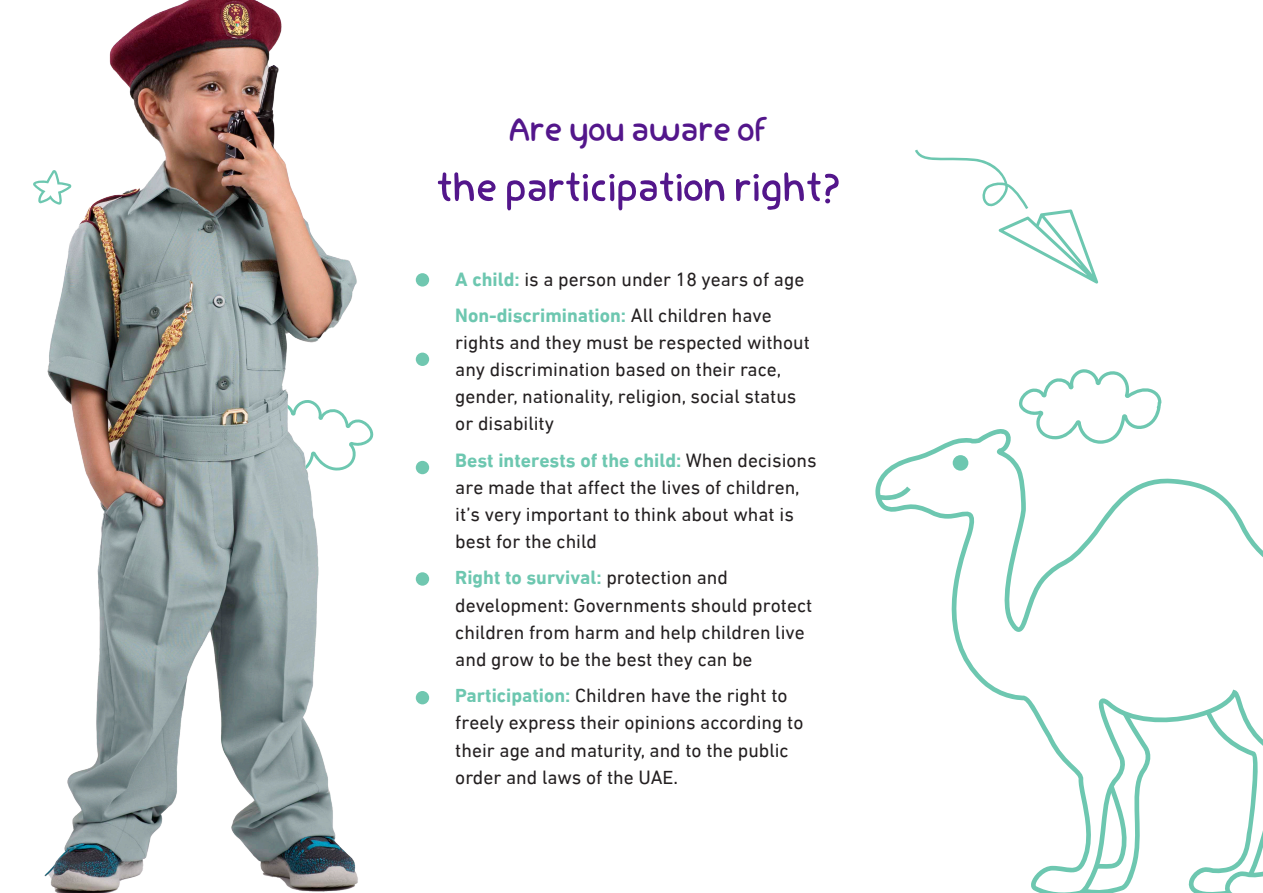
<style>
.page{position:relative;width:1263px;height:893px;background:#fff}
.page>*{position:absolute;margin:0;border:0;box-sizing:border-box;transform-origin:0 0}
.t1{font:300 57.45px "FF Hekaya";color:#53168b}
.t2{font:300 48.45px "FF Hekaya";color:#53168b}
.t3{font:19.5px/27.2px "DIN Next LT Arabic";color:#231f20}
.s1{font-weight:700;color:#6dc7b0}
</style>
<div class="page">
<svg style="left:1019px;top:369px;width:142px;height:58px"></svg>
<svg style="left:875px;top:427px;width:388px;height:466px"></svg>
<svg style="left:879px;top:487px;width:32px;height:13px"></svg>
<svg style="left:915px;top:150px;width:183px;height:134px"></svg>
<div style="left:416px;top:273px;width:13px;height:14px;background:#70c7b0;border-radius:50%"></div>
<div style="left:416px;top:353px;width:13px;height:13px;background:#70c7b0;border-radius:50%"></div>
<div style="left:416px;top:461px;width:13px;height:13px;background:#70c7b0;border-radius:50%"></div>
<div style="left:416px;top:572px;width:13px;height:14px;background:#70c7b0;border-radius:50%"></div>
<div style="left:416px;top:691px;width:13px;height:13px;background:#70c7b0;border-radius:50%"></div>
<img style="left:33px;top:0;width:341px;height:893px">
<p class="t2" style="left:509px;top:106px;width:258px">Are you aware of</p>
<p class="t1" style="left:436px;top:160px;width:405px">the participation right?</p>
<p class="t3" style="left:455px;top:265px;width:351px"><span class="s1">A child:</span> is a person under 18 years of age</p>
<p class="t3" style="left:455px;top:301px;width:356px"><span class="s1">Non-discrimination:</span> All children have rights and they must be respected without any discrimination based on their race, gender, nationality, religion, social status or disability</p>
<p class="t3" style="left:455px;top:446px;width:363px"><span class="s1">Best interests of the child:</span> When decisions are made that affect the lives of children, it’s very important to think about what is best for the child</p>
<p class="t3" style="left:455px;top:564px;width:359px"><span class="s1">Right to survival:</span> protection and development: Governments should protect children from harm and help children live and grow to be the best they can be</p>
<p class="t3" style="left:455px;top:682px;width:350px"><span class="s1">Participation:</span> Children have the right to freely express their opinions according to their age and maturity, and to the public order and laws of the UAE.</p>
</div>
